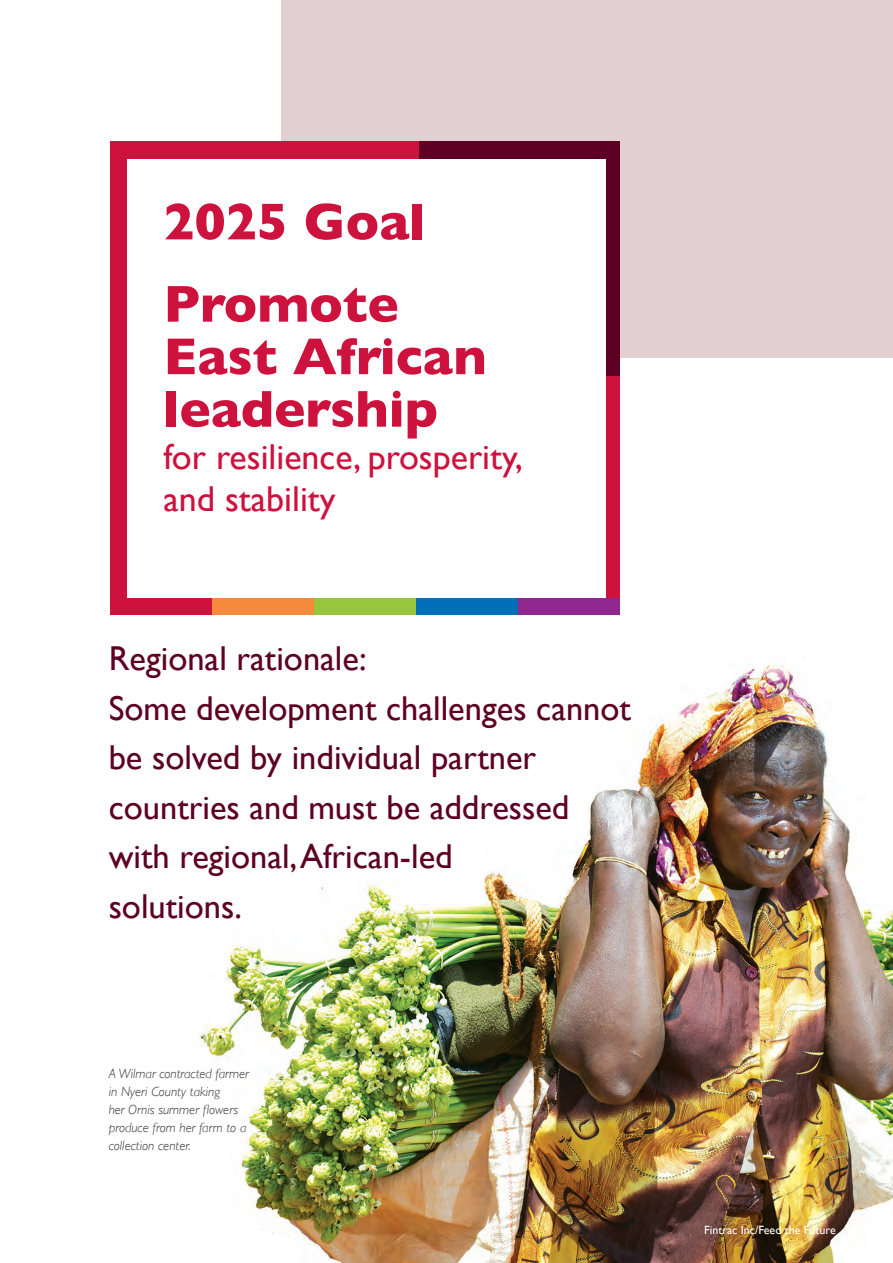
<style>
.page{position:relative;width:893px;height:1263px;background:#fff}
.page>*{position:absolute;margin:0;border:0;box-sizing:border-box;transform-origin:0 0}
.t1{font:700 52.5px/82.2px "Gill Sans";color:#cd123d}
.t2{font:36px/42px "Gill Sans";color:#cd123d}
.t3{font:34.5px/49.5px "Gill Sans";color:#5d0023}
.t4{font:italic 300 13.5px/18px "Gill Sans";color:#363536}
.t5{font:12px "Gill Sans";color:#fff}
</style>
<div class="page">
<img style="left:199px;top:665px;width:694px;height:598px">
<div style="left:281px;top:0;width:612px;height:357px;background:#e2cfd1"></div>
<div style="left:111px;top:141px;width:495px;height:473px;background:#cd123d"></div>
<div style="left:420px;top:141px;width:200px;height:267px;background:#5d0023"></div>
<div style="left:406px;top:376px;width:214px;height:238px;background:#cd123d"></div>
<div style="left:128px;top:159px;width:478px;height:439px;background:#fff"></div>
<div style="left:212px;top:598px;width:102px;height:16px;background:#f5893c"></div>
<div style="left:314px;top:598px;width:102px;height:16px;background:#97c63c"></div>
<div style="left:416px;top:598px;width:102px;height:16px;background:#006fb9"></div>
<div style="left:518px;top:598px;width:102px;height:16px;background:#90268f"></div>
<p class="t1" style="left:163px;top:179px;width:263px">2025 Goal<br>Promote</p>
<p class="t1" style="left:163px;top:329px;width:325px;line-height:52.5px">East African leadership</p>
<p class="t2" style="left:163px;top:435px;width:361px">for resilience, prosperity, and stability</p>
<p class="t3" style="left:109px;top:633px;width:524px">Regional rationale:<br>Some development challenges cannot be solved by individual partner countries and must be addressed with regional,African-led<br>solutions.</p>
<p class="t4" style="left:109px;top:1064px;width:142px">A Wilmar contracted farmer in Nyeri County taking</p>
<p class="t4" style="left:109px;top:1100px;width:131px">her Ornis summer flowers</p>
<p class="t4" style="left:109px;top:1118px;width:139px">produce from her farm to a collection center.</p>
<p class="t5" style="left:704px;top:1223px;width:133px">Fintrac Inc/Feed the Future</p>
</div>
